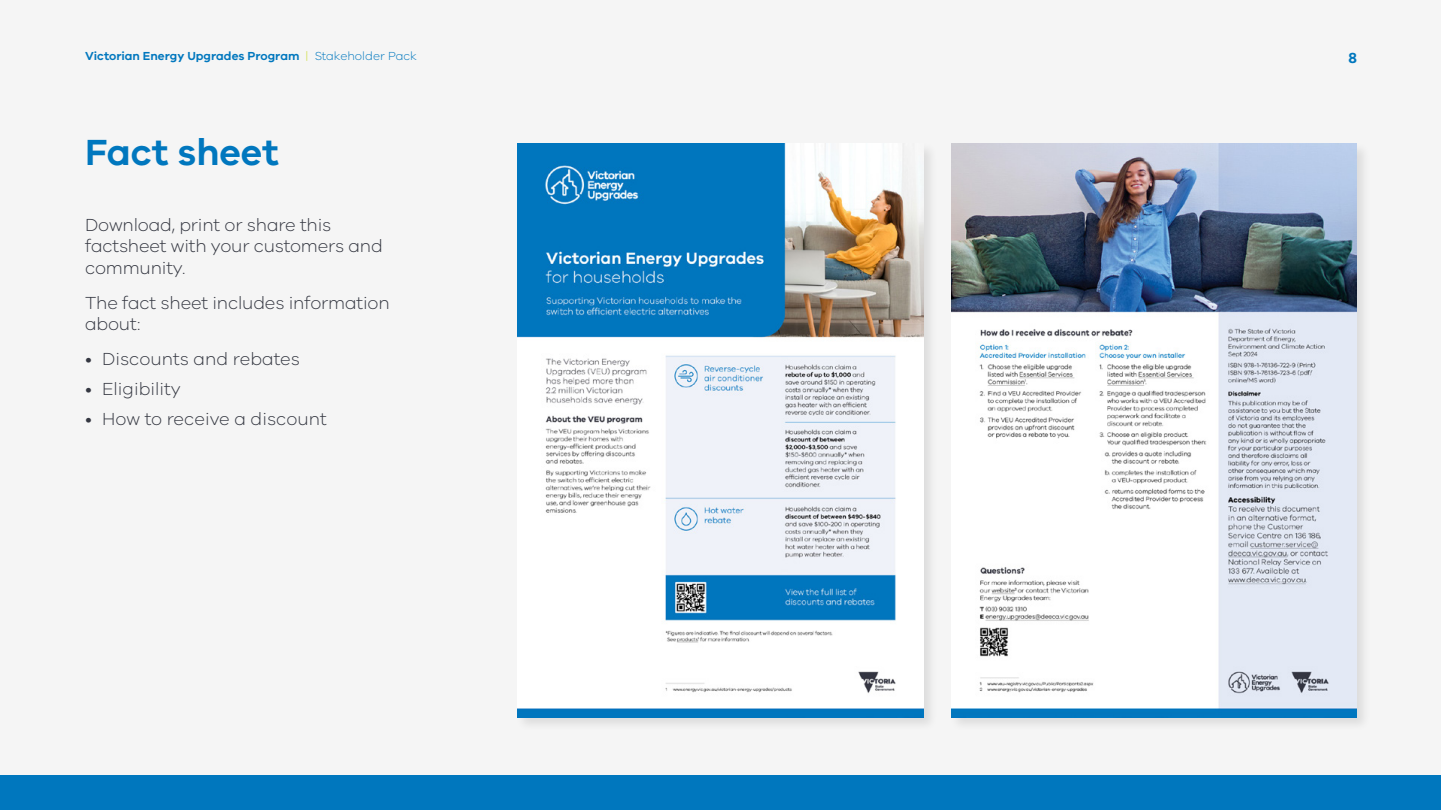
<style>
.page{position:relative;width:1441px;height:810px;background:#fff}
.page>*{position:absolute;margin:0;border:0;box-sizing:border-box;transform-origin:0 0}
.t1{font:600 37.5px "VIC";color:#0077be}
.t2{font:300 18px/21.8px "VIC";letter-spacing:-.01em;color:#343741}
.t3{font:600 15px "VIC";color:#0077be}
.t4{font:600 12px "VIC";color:#0077be}
.s1{font-weight:300;color:#cadb2e}
.s2{font-weight:300}
</style>
<div class="page">
<div style="left:0;top:0;width:1440px;height:810px;background:#f5f5f5"></div>
<div style="left:0;top:776px;width:1440px;height:34px;background:#0077be"></div>
<div style="left:515px;top:141px;width:422px;height:590px;background:#000;opacity:.1"></div>
<img style="left:517px;top:144px;width:406px;height:573px">
<div style="left:948px;top:141px;width:422px;height:590px;background:#eaeaea"></div>
<img style="left:951px;top:144px;width:405px;height:573px">
<p class="t4" style="left:85px;top:48px;width:333px">Victorian Energy Upgrades Program <span class="s1">|</span> <span class="s2">Stakeholder Pack</span></p>
<p class="t3" style="left:1348px;top:49px;width:10px">8</p>
<h1 class="t1" style="left:85px;top:130px;width:195px">Fact sheet</h1>
<p class="t2" style="left:85px;top:213px;width:299px">Download, print or share this factsheet with your customers and community.</p>
<p class="t2" style="left:85px;top:291px;width:306px">The fact sheet includes information about:</p>
<p class="t2" style="left:85px;top:347px;width:216px">• Discounts and rebates</p>
<p class="t2" style="left:85px;top:378px;width:97px">• Eligibility</p>
<p class="t2" style="left:85px;top:408px;width:243px">• How to receive a discount</p>
</div>
